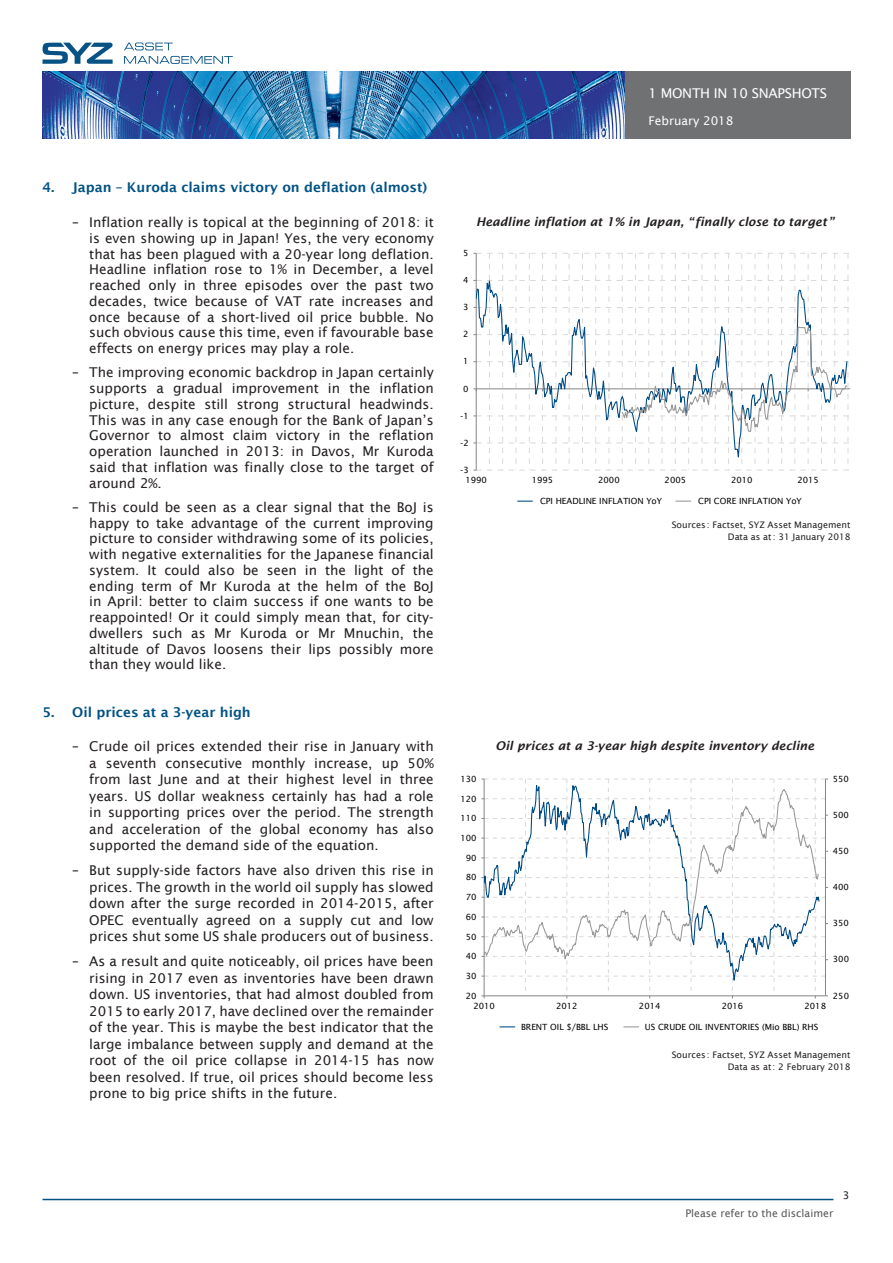
<style>
.page{position:relative;width:893px;height:1263px;background:#fff}
.page>*{position:absolute;margin:0;border:0;box-sizing:border-box;transform-origin:0 0}
.t1{font:13.5px/15.8px "Lucida Sans";color:#231f20;text-align:justify}
.t2{font:600 13.5px "Lucida Sans";color:#005285}
.t3{font:13.5px "Lucida Sans";letter-spacing:-.02em;color:#fff}
.Graph_TITLES{font:italic 600 12px "Lucida Sans";color:#231f20}
.t4{font:12px "Lucida Sans";color:#fff}
.t5{font:10.5px "Lucida Sans";color:#57585a}
.t6{font:10.5px "Lucida Sans";color:#231f20}
.Source_data{font:9px "Lucida Sans";color:#231f20}
.t7{font:8.55px "Lucida Sans";color:#000}
</style>
<div class="page">
<svg style="left:124px;top:43px;width:49px;height:7px"></svg>
<svg style="left:124px;top:56px;width:109px;height:8px"></svg>
<svg style="left:43px;top:43px;width:70px;height:21px"></svg>
<img style="left:43px;top:72px;width:807px;height:67px">
<hr style="left:43px;top:1199px;width:790px;height:1px;background:#005285">
<svg style="left:473px;top:253px;width:377px;height:218px"></svg>
<svg style="left:518px;top:501px;width:14px;height:1px"></svg>
<svg style="left:676px;top:501px;width:15px;height:1px"></svg>
<svg style="left:481px;top:779px;width:347px;height:219px"></svg>
<svg style="left:500px;top:1026px;width:15px;height:1px"></svg>
<svg style="left:624px;top:1026px;width:15px;height:1px"></svg>
<p class="t2" style="left:43px;top:180px;width:386px">4. Japan – Kuroda claims victory on deflation (almost)</p>
<p class="t1" style="left:89px;top:214px;width:346px;text-indent:-17px">– Inflation really is topical at the beginning of 2018: it is even showing up in Japan! Yes, the very economy that has been plagued with a 20-year long deflation.<br>Headline inflation rose to 1% in December, a level reached only in three episodes over the past two decades, twice because of VAT rate increases and once because of a short-lived oil price bubble. No such obvious cause this time, even if favourable base effects on energy prices may play a role.</p>
<p class="t1" style="left:89px;top:365px;width:346px;text-indent:-17px">– The improving economic backdrop in Japan certainly supports a gradual improvement in the inflation picture, despite still strong structural headwinds.<br>This was in any case enough for the Bank of Japan’s Governor to almost claim victory in the reflation operation launched in 2013: in Davos, Mr Kuroda said that inflation was finally close to the target of around 2%.</p>
<p class="t1" style="left:89px;top:499px;width:346px;text-indent:-17px">– This could be seen as a clear signal that the BoJ is happy to take advantage of the current improving picture to consider withdrawing some of its policies, with negative externalities for the Japanese financial system. It could also be seen in the light of the ending term of Mr Kuroda at the helm of the BoJ in April: better to claim success if one wants to be reappointed! Or it could simply mean that, for city&shy;dwellers such as Mr Kuroda or Mr Mnuchin, the altitude of Davos loosens their lips possibly more than they would like.</p>
<p class="t2" style="left:43px;top:705px;width:210px">5. Oil prices at a 3-year high</p>
<p class="t1" style="left:89px;top:738px;width:346px;line-height:16.5px;text-indent:-17px">– Crude oil prices extended their rise in January with a seventh consecutive monthly increase, up 50% from last June and at their highest level in three years. US dollar weakness certainly has had a role in supporting prices over the period. The strength and acceleration of the global economy has also supported the demand side of the equation.</p>
<p class="t1" style="left:89px;top:862px;width:346px;line-height:16.5px;text-indent:-17px">– But supply-side factors have also driven this rise in prices. The growth in the world oil supply has slowed down after the surge recorded in 2014-2015, after OPEC eventually agreed on a supply cut and low prices shut some US shale producers out of business.</p>
<p class="t1" style="left:89px;top:953px;width:346px;line-height:16.5px;text-indent:-17px">– As a result and quite noticeably, oil prices have been rising in 2017 even as inventories have been drawn down. US inventories, that had almost doubled from 2015 to early 2017, have declined over the remainder of the year. This is maybe the best indicator that the large imbalance between supply and demand at the root of the oil price collapse in 2014-15 has now been resolved. If true, oil prices should become less prone to big price shifts in the future.</p>
<p class="t3" style="left:648px;top:85px;width:180px">1 MONTH IN 10 SNAPSHOTS</p>
<p class="t4" style="left:648px;top:114px;width:86px">February 2018</p>
<p class="t7" style="left:463px;top:248px;width:7px">5</p>
<p class="t7" style="left:463px;top:275px;width:7px">4</p>
<p class="t7" style="left:463px;top:302px;width:7px">3</p>
<p class="t7" style="left:463px;top:329px;width:7px">2</p>
<p class="t7" style="left:463px;top:357px;width:7px">1</p>
<p class="t7" style="left:463px;top:384px;width:7px">0</p>
<p class="t7" style="left:461px;top:411px;width:10px">-1</p>
<p class="t7" style="left:461px;top:438px;width:10px">-2</p>
<p class="t7" style="left:461px;top:465px;width:10px">-3</p>
<p class="Graph_TITLES" style="left:476px;top:215px;width:359px">Headline inflation at 1% in Japan, “ finally close to target ”</p>
<p class="t7" style="left:465px;top:475px;width:23px">1990</p>
<p class="t7" style="left:532px;top:475px;width:23px">1995</p>
<p class="t7" style="left:598px;top:475px;width:23px">2000</p>
<p class="t7" style="left:665px;top:475px;width:23px">2005</p>
<p class="t7" style="left:731px;top:475px;width:23px">2010</p>
<p class="t7" style="left:797px;top:475px;width:23px">2015</p>
<p class="t7" style="left:540px;top:496px;width:124px">CPI HEADLINE INFLATION YoY</p>
<p class="t7" style="left:698px;top:496px;width:105px">CPI CORE INFLATION YoY</p>
<p class="Source_data" style="left:672px;top:519px;width:180px">Sources: Factset, SYZ Asset Management</p>
<p class="Source_data" style="left:728px;top:531px;width:124px">Data as at: 31 January 2018</p>
<p class="t7" style="left:460px;top:774px;width:18px">130</p>
<p class="t7" style="left:460px;top:794px;width:18px">120</p>
<p class="t7" style="left:460px;top:813px;width:18px">110</p>
<p class="t7" style="left:460px;top:833px;width:18px">100</p>
<p class="t7" style="left:466px;top:853px;width:12px">90</p>
<p class="t7" style="left:466px;top:872px;width:12px">80</p>
<p class="t7" style="left:466px;top:892px;width:12px">70</p>
<p class="t7" style="left:466px;top:912px;width:12px">60</p>
<p class="t7" style="left:466px;top:931px;width:12px">50</p>
<p class="t7" style="left:466px;top:951px;width:12px">40</p>
<p class="t7" style="left:466px;top:971px;width:12px">30</p>
<p class="t7" style="left:466px;top:991px;width:12px">20</p>
<p class="Graph_TITLES" style="left:496px;top:739px;width:320px">Oil prices at a 3-year high despite inventory decline</p>
<p class="t7" style="left:833px;top:774px;width:18px">550</p>
<p class="t7" style="left:833px;top:810px;width:18px">500</p>
<p class="t7" style="left:833px;top:846px;width:18px">450</p>
<p class="t7" style="left:833px;top:882px;width:18px">400</p>
<p class="t7" style="left:833px;top:918px;width:18px">350</p>
<p class="t7" style="left:833px;top:954px;width:18px">300</p>
<p class="t7" style="left:833px;top:991px;width:18px">250</p>
<p class="t7" style="left:473px;top:1001px;width:23px">2010</p>
<p class="t7" style="left:556px;top:1001px;width:23px">2012</p>
<p class="t7" style="left:639px;top:1001px;width:23px">2014</p>
<p class="t7" style="left:722px;top:1001px;width:23px">2016</p>
<p class="t7" style="left:804px;top:1001px;width:23px">2018</p>
<p class="t7" style="left:521px;top:1022px;width:89px">BRENT OIL $/BBL LHS</p>
<p class="t7" style="left:645px;top:1022px;width:175px">US CRUDE OIL INVENTORIES (Mio BBL) RHS</p>
<p class="Source_data" style="left:672px;top:1050px;width:180px">Sources: Factset, SYZ Asset Management</p>
<p class="Source_data" style="left:728px;top:1062px;width:124px">Data as at: 2 February 2018</p>
<p class="t5" style="left:685px;top:1207px;width:149px">Please refer to the disclaimer</p>
<p class="t6" style="left:843px;top:1189px;width:8px">3</p>
</div>
